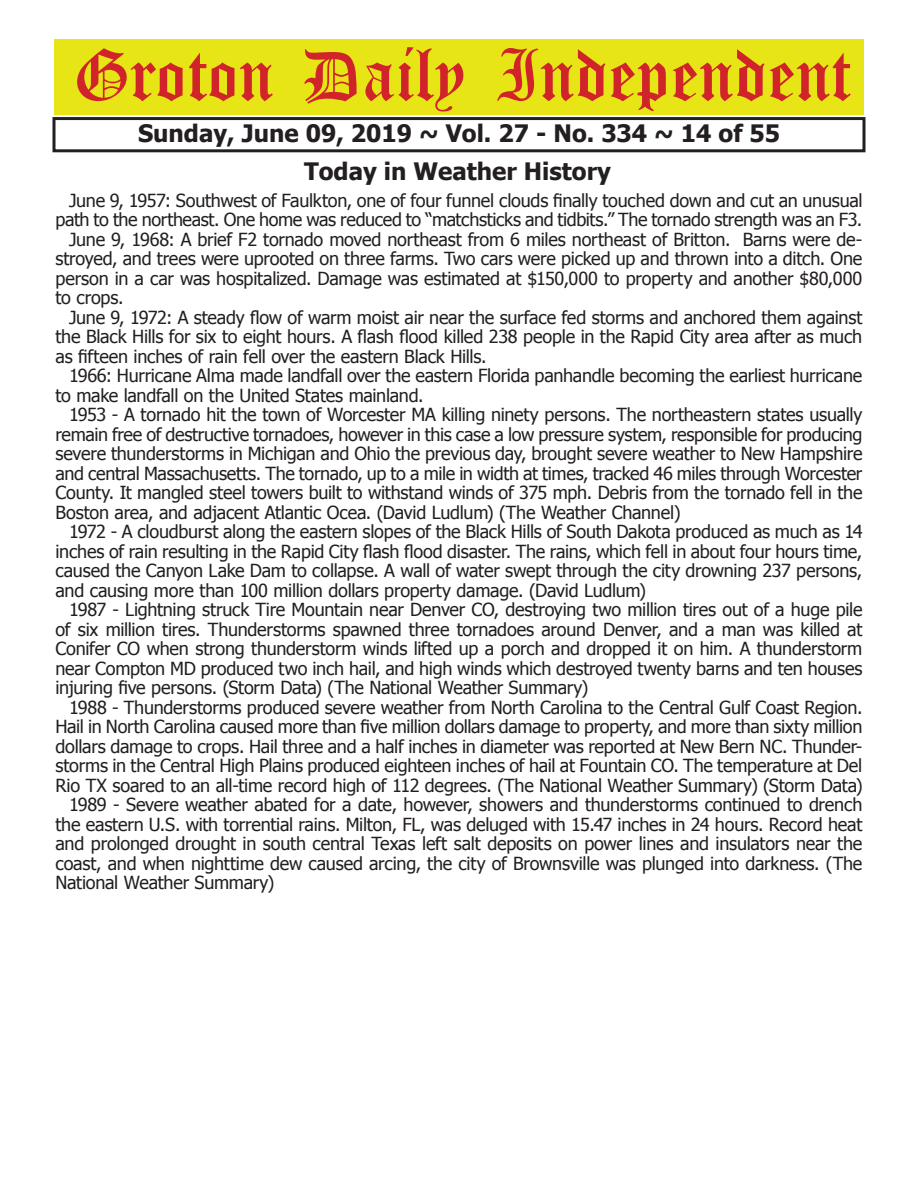
<style>
.page{position:relative;width:918px;height:1188px;background:#fff}
.page>*{position:absolute;margin:0;border:0;box-sizing:border-box;transform-origin:0 0}
.t1{font:54px "Old English Five";color:#d1232a}
.t2{font:700 24px "Tahoma";color:#231f20}
.t3{font:18px "Tahoma";letter-spacing:-.015em;color:#231f20}
</style>
<div class="page">
<div style="left:52px;top:117px;width:814px;height:35px;border:3px solid #231f20"></div>
<div style="left:54px;top:40px;width:810px;height:75px;background:#e7e515"></div>
<h1 class="t1" style="left:73px;top:50px;width:779px">Groton Daily Independent</h1>
<h2 class="t2" style="left:138px;top:116px;width:644px">Sunday, June 09, 2019 ~ Vol. 27 - No. 334 ~ 14 of 55</h2>
<h2 class="t2" style="left:304px;top:154px;width:308px">Today in Weather History</h2>
<p class="t3" style="left:69px;top:188px;width:795px">June 9, 1957: Southwest of Faulkton, one of four funnel clouds finally touched down and cut an unusual</p>
<p class="t3" style="left:56px;top:208px;width:808px">path to the northeast. One home was reduced to “matchsticks and tidbits.” The tornado strength was an F3.</p>
<p class="t3" style="left:69px;top:227px;width:795px">June 9, 1968: A brief F2 tornado moved northeast from 6 miles northeast of Britton. Barns were de-</p>
<p class="t3" style="left:56px;top:247px;width:808px">stroyed, and trees were uprooted on three farms. Two cars were picked up and thrown into a ditch. One</p>
<p class="t3" style="left:56px;top:266px;width:808px">person in a car was hospitalized. Damage was estimated at $150,000 to property and another $80,000</p>
<p class="t3" style="left:56px;top:286px;width:70px">to crops.</p>
<p class="t3" style="left:69px;top:305px;width:795px">June 9, 1972: A steady flow of warm moist air near the surface fed storms and anchored them against</p>
<p class="t3" style="left:56px;top:325px;width:808px">the Black Hills for six to eight hours. A flash flood killed 238 people in the Rapid City area after as much</p>
<p class="t3" style="left:56px;top:344px;width:433px">as fifteen inches of rain fell over the eastern Black Hills.</p>
<p class="t3" style="left:69px;top:364px;width:795px">1966: Hurricane Alma made landfall over the eastern Florida panhandle becoming the earliest hurricane</p>
<p class="t3" style="left:56px;top:383px;width:370px">to make landfall on the United States mainland.</p>
<p class="t3" style="left:69px;top:403px;width:795px">1953 - A tornado hit the town of Worcester MA killing ninety persons. The northeastern states usually</p>
<p class="t3" style="left:56px;top:422px;width:808px">remain free of destructive tornadoes, however in this case a low pressure system, responsible for producing</p>
<p class="t3" style="left:56px;top:442px;width:809px">severe thunderstorms in Michigan and Ohio the previous day, brought severe weather to New Hampshire</p>
<p class="t3" style="left:56px;top:461px;width:808px">and central Massachusetts. The tornado, up to a mile in width at times, tracked 46 miles through Worcester</p>
<p class="t3" style="left:56px;top:481px;width:808px">County. It mangled steel towers built to withstand winds of 375 mph. Debris from the tornado fell in the</p>
<p class="t3" style="left:56px;top:500px;width:627px">Boston area, and adjacent Atlantic Ocea. (David Ludlum) (The Weather Channel)</p>
<p class="t3" style="left:69px;top:520px;width:795px">1972 - A cloudburst along the eastern slopes of the Black Hills of South Dakota produced as much as 14</p>
<p class="t3" style="left:56px;top:539px;width:808px">inches of rain resulting in the Rapid City flash flood disaster. The rains, which fell in about four hours time,</p>
<p class="t3" style="left:56px;top:559px;width:808px">caused the Canyon Lake Dam to collapse. A wall of water swept through the city drowning 237 persons,</p>
<p class="t3" style="left:56px;top:578px;width:592px">and causing more than 100 million dollars property damage. (David Ludlum)</p>
<p class="t3" style="left:69px;top:598px;width:795px">1987 - Lightning struck Tire Mountain near Denver CO, destroying two million tires out of a huge pile</p>
<p class="t3" style="left:56px;top:617px;width:808px">of six million tires. Thunderstorms spawned three tornadoes around Denver, and a man was killed at</p>
<p class="t3" style="left:56px;top:637px;width:808px">Conifer CO when strong thunderstorm winds lifted up a porch and dropped it on him. A thunderstorm</p>
<p class="t3" style="left:56px;top:656px;width:809px">near Compton MD produced two inch hail, and high winds which destroyed twenty barns and ten houses</p>
<p class="t3" style="left:56px;top:675px;width:534px">injuring five persons. (Storm Data) (The National Weather Summary)</p>
<p class="t3" style="left:69px;top:695px;width:795px">1988 - Thunderstorms produced severe weather from North Carolina to the Central Gulf Coast Region.</p>
<p class="t3" style="left:56px;top:714px;width:808px">Hail in North Carolina caused more than five million dollars damage to property, and more than sixty million</p>
<p class="t3" style="left:56px;top:734px;width:808px">dollars damage to crops. Hail three and a half inches in diameter was reported at New Bern NC. Thunder-</p>
<p class="t3" style="left:56px;top:753px;width:808px">storms in the Central High Plains produced eighteen inches of hail at Fountain CO. The temperature at Del</p>
<p class="t3" style="left:56px;top:773px;width:809px">Rio TX soared to an all-time record high of 112 degrees. (The National Weather Summary) (Storm Data)</p>
<p class="t3" style="left:69px;top:792px;width:795px">1989 - Severe weather abated for a date, however, showers and thunderstorms continued to drench</p>
<p class="t3" style="left:56px;top:812px;width:808px">the eastern U.S. with torrential rains. Milton, FL, was deluged with 15.47 inches in 24 hours. Record heat</p>
<p class="t3" style="left:56px;top:831px;width:808px">and prolonged drought in south central Texas left salt deposits on power lines and insulators near the</p>
<p class="t3" style="left:56px;top:851px;width:808px">coast, and when nighttime dew caused arcing, the city of Brownsville was plunged into darkness. (The</p>
<p class="t3" style="left:56px;top:870px;width:220px">National Weather Summary)</p>
</div>
